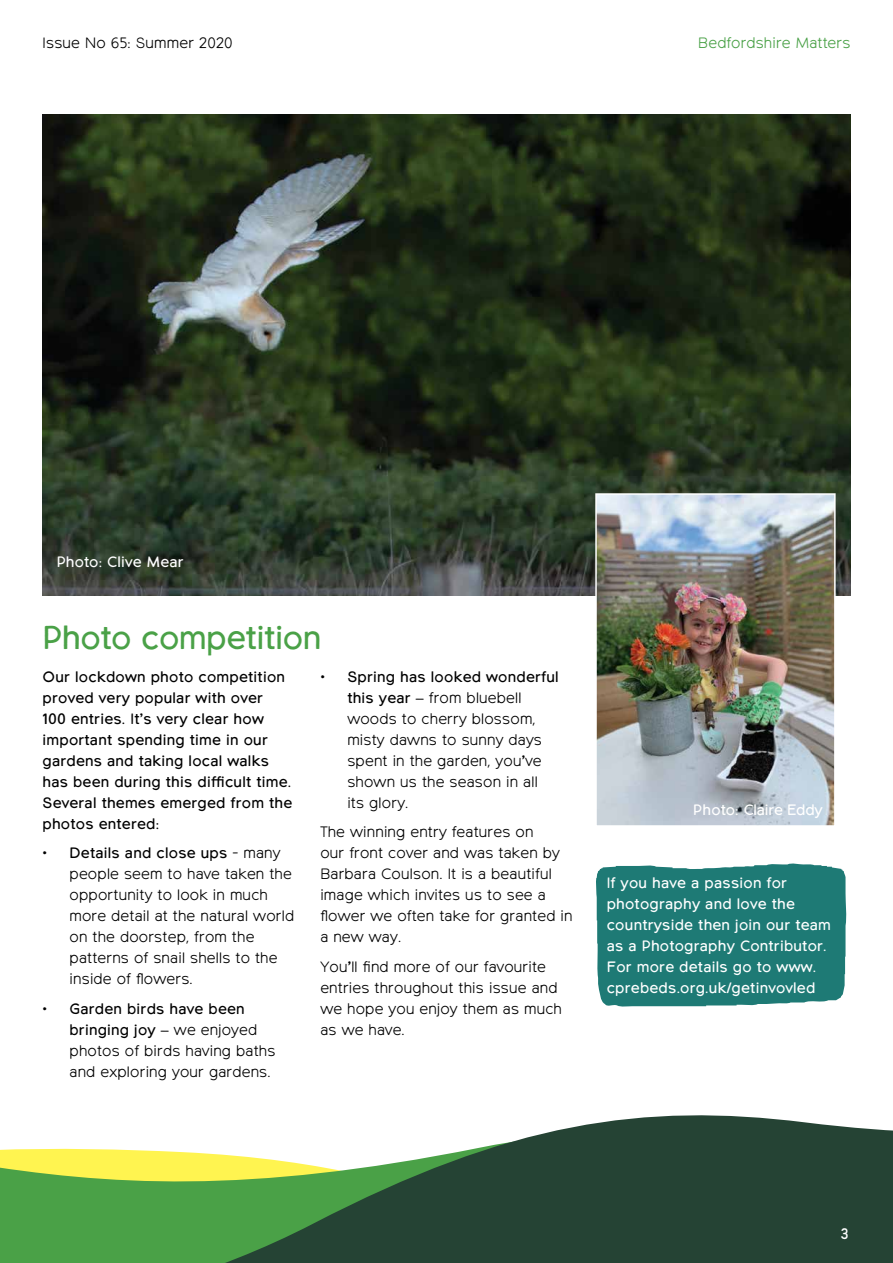
<style>
.page{position:relative;width:893px;height:1263px;background:#fff}
.page>*{position:absolute;margin:0;border:0;box-sizing:border-box;transform-origin:0 0}
.t1{font:33px "Northwoods";letter-spacing:-.015em;color:#4aa147}
.t2{font:300 15px/21px "Northwoods";letter-spacing:.015em;color:#000}
.t3{font:15px/21px "Northwoods";letter-spacing:.015em;color:#000}
.t4{font:15px/21px "Northwoods";letter-spacing:.015em;color:#fff}
.t5{font:300 15px "Northwoods";letter-spacing:.015em;color:#4aa147}
.t6{font:15px "Northwoods";letter-spacing:-.015em;color:#fff}
.s1{font-weight:400}
</style>
<div class="page">
<svg style="left:0;top:1115px;width:893px;height:148px;fill:#254334"></svg>
<div style="left:596px;top:863px;width:251px;height:144px;background:#1e7a75"></div>
<img style="left:43px;top:114px;width:807px;height:481px">
<img style="left:598px;top:496px;width:235px;height:328px">
<div style="left:595px;top:493px;width:241px;height:334px;border:2px solid #fff"></div>
<p class="t2" style="left:43px;top:33px;width:192px">Issue No 65: Summer 2020</p>
<p class="t5" style="left:698px;top:34px;width:154px">Bedfordshire Matters</p>
<p class="t4" style="left:57px;top:552px;width:129px">Photo: Clive Mear</p>
<h1 class="t1" style="left:43px;top:618px;width:280px">Photo competition</h1>
<p class="t3" style="left:43px;top:666px;width:251px">Our lockdown photo competition proved very popular with over<br>100 entries. It’s very clear how important spending time in our gardens and taking local walks has been during this difficult time.<br>Several themes emerged from the photos entered:</p>
<p class="t2" style="left:70px;top:843px;width:226px;text-indent:-27px"><span class="s1">• Details and close ups</span> - many people seem to have taken the opportunity to look in much more detail at the natural world on the doorstep, from the patterns of snail shells to the inside of flowers.</p>
<p class="t2" style="left:70px;top:998px;width:207px;text-indent:-27px"><span class="s1">• Garden birds have been bringing joy</span> – we enjoyed photos of birds having baths and exploring your gardens.</p>
<p class="t2" style="left:347px;top:666px;width:213px;text-indent:-27px"><span class="s1">• Spring has looked wonderful this year</span> – from bluebell woods to cherry blossom, misty dawns to sunny days spent in the garden, you’ve shown us the season in all<br>its glory.</p>
<p class="t2" style="left:320px;top:822px;width:254px">The winning entry features on<br>our front cover and was taken by<br>Barbara Coulson. It is a beautiful image which invites us to see a flower we often take for granted in a new way.</p>
<p class="t2" style="left:320px;top:956px;width:243px">You’ll find more of our favourite entries throughout this issue and we hope you enjoy them as much as we have.</p>
<p class="t6" style="left:693px;top:801px;width:131px">Photo: Claire Eddy</p>
<p class="t4" style="left:607px;top:873px;width:226px">If you have a passion for photography and love the countryside then join our team as a Photography Contributor.<br>For more details go to www. cprebeds.org.uk/getinvovled</p>
<p class="t4" style="left:841px;top:1223px;width:9px">3</p>
</div>
